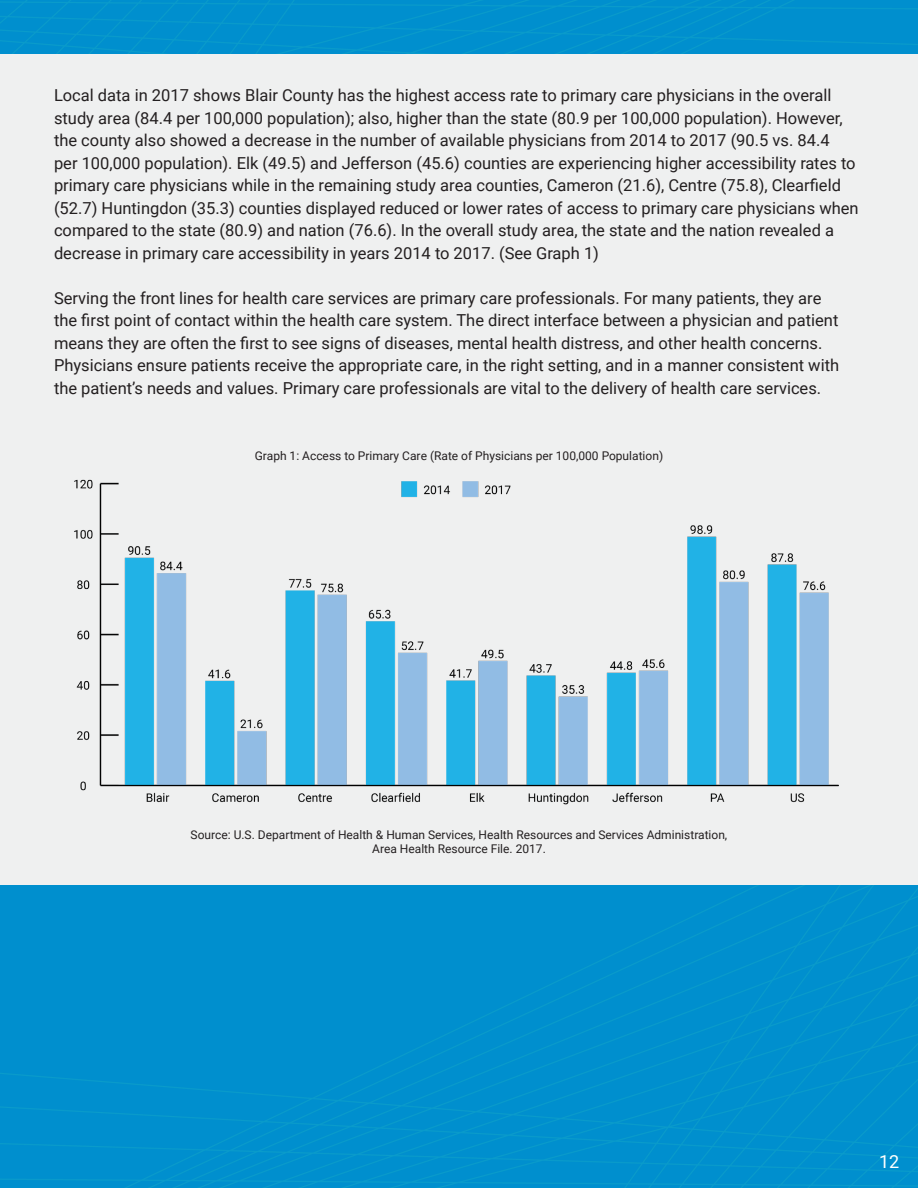
<style>
.page{position:relative;width:918px;height:1188px;background:#eff0f0}
.page>*{position:absolute;margin:0;border:0;box-sizing:border-box;transform-origin:0 0}
.t1{font:18px "Roboto";color:#fff}
.t2{font:16.5px/22.5px "Roboto";color:#231f20}
.t3{font:12px "Roboto";color:#231f20}
</style>
<div class="page">
<img style="left:74px;top:479px;width:765px;height:326px">
<img style="left:0;top:0;width:918px;height:54px">
<div style="left:0;top:886px;width:918px;height:302px;background:#008fce"></div>
<p class="t2" style="left:54px;top:84px;width:806px">Local data in 2017 shows Blair County has the highest access rate to primary care physicians in the overall study area (84.4 per 100,000 population); also, higher than the state (80.9 per 100,000 population). However, the county also showed a decrease in the number of available physicians from 2014 to 2017 (90.5 vs. 84.4<br>per 100,000 population). Elk (49.5) and Jefferson (45.6) counties are experiencing higher accessibility rates to primary care physicians while in the remaining study area counties, Cameron (21.6), Centre (75.8), Clearfield (52.7) Huntingdon (35.3) counties displayed reduced or lower rates of access to primary care physicians when compared to the state (80.9) and nation (76.6). In the overall study area, the state and the nation revealed a decrease in primary care accessibility in years 2014 to 2017. (See Graph 1)</p>
<p class="t2" style="left:54px;top:286px;width:787px">Serving the front lines for health care services are primary care professionals. For many patients, they are the first point of contact within the health care system. The direct interface between a physician and patient means they are often the first to see signs of diseases, mental health distress, and other health concerns.<br>Physicians ensure patients receive the appropriate care, in the right setting, and in a manner consistent with the patient’s needs and values. Primary care professionals are vital to the delivery of health care services.</p>
<p class="t3" style="left:255px;top:447px;width:410px">Graph 1: Access to Primary Care (Rate of Physicians per 100,000 Population)</p>
<p class="t3" style="left:191px;top:826px;width:538px">Source: U.S. Department of Health &amp; Human Services, Health Resources and Services Administration,</p>
<p class="t3" style="left:372px;top:841px;width:175px">Area Health Resource File. 2017.</p>
<p class="t1" style="left:879px;top:1149px;width:22px">12</p>
</div>
